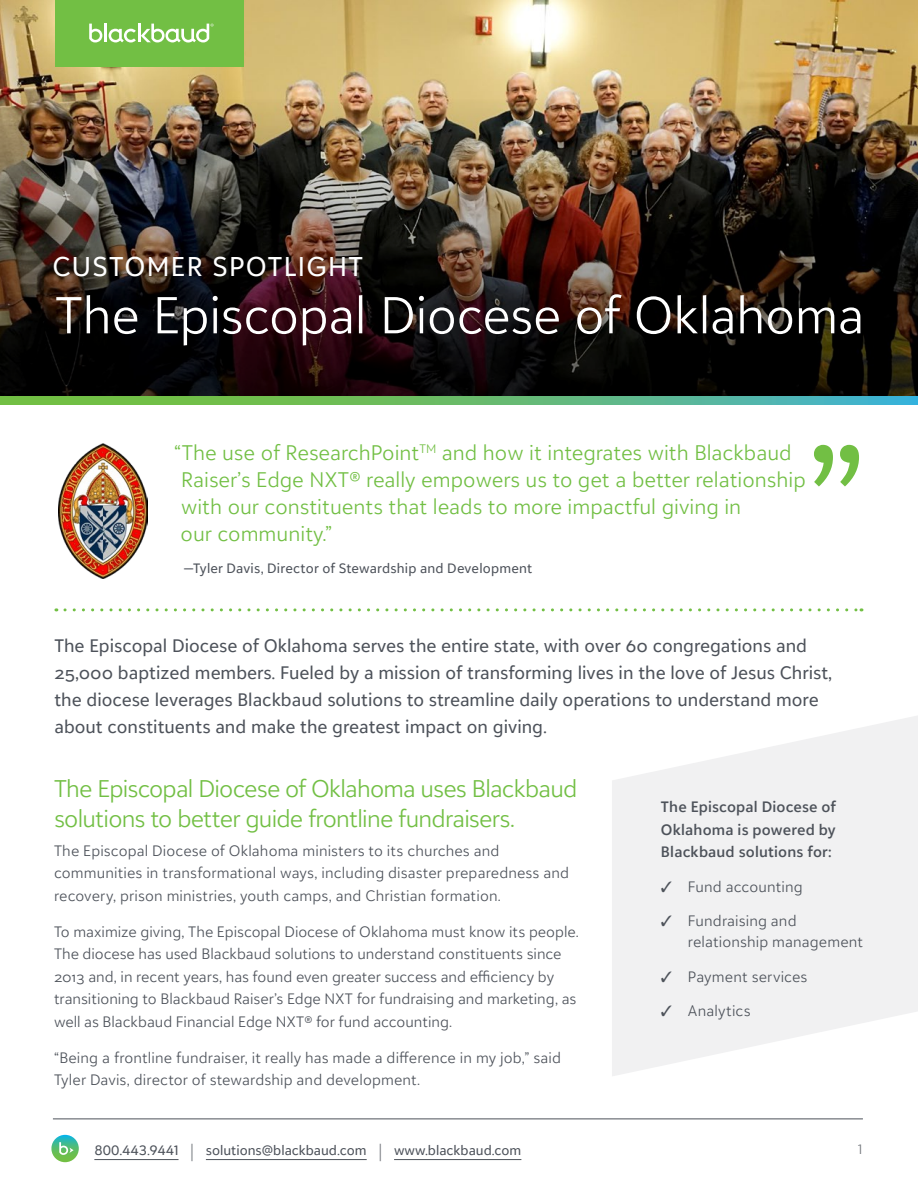
<style>
.page{position:relative;width:918px;height:1188px;background:#fff}
.page>*{position:absolute;margin:0;border:0;box-sizing:border-box;transform-origin:0 0}
.t1{font:300 51px "Blackbaud Sans";letter-spacing:-.01em;color:#fff}
.t2{font:27px "Blackbaud Sans";letter-spacing:.05em;color:#fff}
.t3{font:300 24px/30px "Blackbaud Sans";letter-spacing:-.03em;color:#72bf44}
.t4{font:300 21px/27px "Blackbaud Sans";color:#72bf44}
.t5{font:18px/27px "Blackbaud Sans";color:#4d525a}
.t6{font:300 15px/22.5px "Blackbaud Sans";letter-spacing:.005em;color:#4d525a}
.t7{font:600 15px/22.5px "Blackbaud Sans";letter-spacing:.01em;color:#4d525a;text-align:justify}
.t8{font:13.5px "Blackbaud Sans";color:#4d525a}
.t9{font:300 13.5px "Blackbaud Sans";color:#71757b}
.s1{font-weight:300;font-size:20.25px;color:#71757b}
</style>
<div class="page">
<hr style="left:53px;top:1119px;width:810px;height:1px;background:#4d525a">
<svg style="left:51px;top:1135px;width:28px;height:27px"></svg>
<svg style="left:59px;top:1142px;width:15px;height:13px"></svg>
<hr style="left:94px;top:1159px;width:85px;height:1px;background:#4d525a">
<hr style="left:206px;top:1159px;width:161px;height:1px;background:#4d525a">
<hr style="left:394px;top:1159px;width:127px;height:1px;background:#4d525a">
<img style="left:0;top:0;width:918px;height:99px">
<img style="left:0;top:99px;width:918px;height:297px">
<svg style="left:0;top:396px;width:918px;height:9px;background:#62ba76"></svg>
<svg style="left:814px;top:445px;width:45px;height:41px"></svg>
<img style="left:59px;top:444px;width:88px;height:135px">
<svg style="left:65px;top:608px;width:797px;height:3px"></svg>
<svg style="left:612px;top:716px;width:306px;height:360px;fill:#f1f1f2"></svg>
<div style="left:55px;top:0;width:189px;height:67px;background:#72bf44"></div>
<svg style="left:89px;top:24px;width:13px;height:18px"></svg>
<hr style="left:104px;top:24px;width:3px;height:18px;background:#fff">
<svg style="left:109px;top:24px;width:105px;height:19px"></svg>
<h2 class="t2" style="left:53px;top:250px;width:312px">CUSTOMER SPOTLIGHT</h2>
<h1 class="t1" style="left:55px;top:284px;width:811px">The Episcopal Diocese of Oklahoma</h1>
<h3 class="t4" style="left:181px;top:439px;width:627px;text-indent:-6px">“The use of ResearchPoint<sup>TM</sup> and how it integrates with Blackbaud Raiser’s Edge NXT® really empowers us to get a better relationship with our constituents that leads to more impactful giving in<br>our community.”</h3>
<p class="t8" style="left:184px;top:559px;width:350px">—Tyler Davis, Director of Stewardship and Development</p>
<p class="t5" style="left:54px;top:632px;width:779px">The Episcopal Diocese of Oklahoma serves the entire state, with over 60 congregations and 25,000 baptized members. Fueled by a mission of transforming lives in the love of Jesus Christ, the diocese leverages Blackbaud solutions to streamline daily operations to understand more about constituents and make the greatest impact on giving.</p>
<h3 class="t3" style="left:54px;top:773px;width:525px">The Episcopal Diocese of Oklahoma uses Blackbaud solutions to better guide frontline fundraisers.</h3>
<p class="t6" style="left:54px;top:839px;width:517px">The Episcopal Diocese of Oklahoma ministers to its churches and communities in transformational ways, including disaster preparedness and recovery, prison ministries, youth camps, and Christian formation.</p>
<p class="t6" style="left:54px;top:920px;width:526px">To maximize giving, The Episcopal Diocese of Oklahoma must know its people.<br>The diocese has used Blackbaud solutions to understand constituents since 2013 and, in recent years, has found even greater success and efficiency by transitioning to Blackbaud Raiser’s Edge NXT for fundraising and marketing, as well as Blackbaud Financial Edge NXT® for fund accounting.</p>
<p class="t6" style="left:54px;top:1046px;width:509px">“Being a frontline fundraiser, it really has made a difference in my job,” said<br>Tyler Davis, director of stewardship and development.</p>
<p class="t7" style="left:661px;top:795px;width:176px">The Episcopal Diocese of Oklahoma is powered by Blackbaud solutions for:</p>
<p class="t6" style="left:661px;top:875px;width:143px">✓ Fund accounting</p>
<p class="t6" style="left:688px;top:910px;width:177px;line-height:21px;text-indent:-27px">✓ Fundraising and relationship management</p>
<p class="t6" style="left:661px;top:965px;width:148px">✓ Payment services</p>
<p class="t6" style="left:661px;top:999px;width:91px">✓ Analytics</p>
<p class="t8" style="left:94px;top:1142px;width:429px">800.443.9441 <span class="s1">|</span> solutions@blackbaud.com <span class="s1">|</span> www.blackbaud.com</p>
<p class="t9" style="left:858px;top:1141px;width:6px">1</p>
</div>
